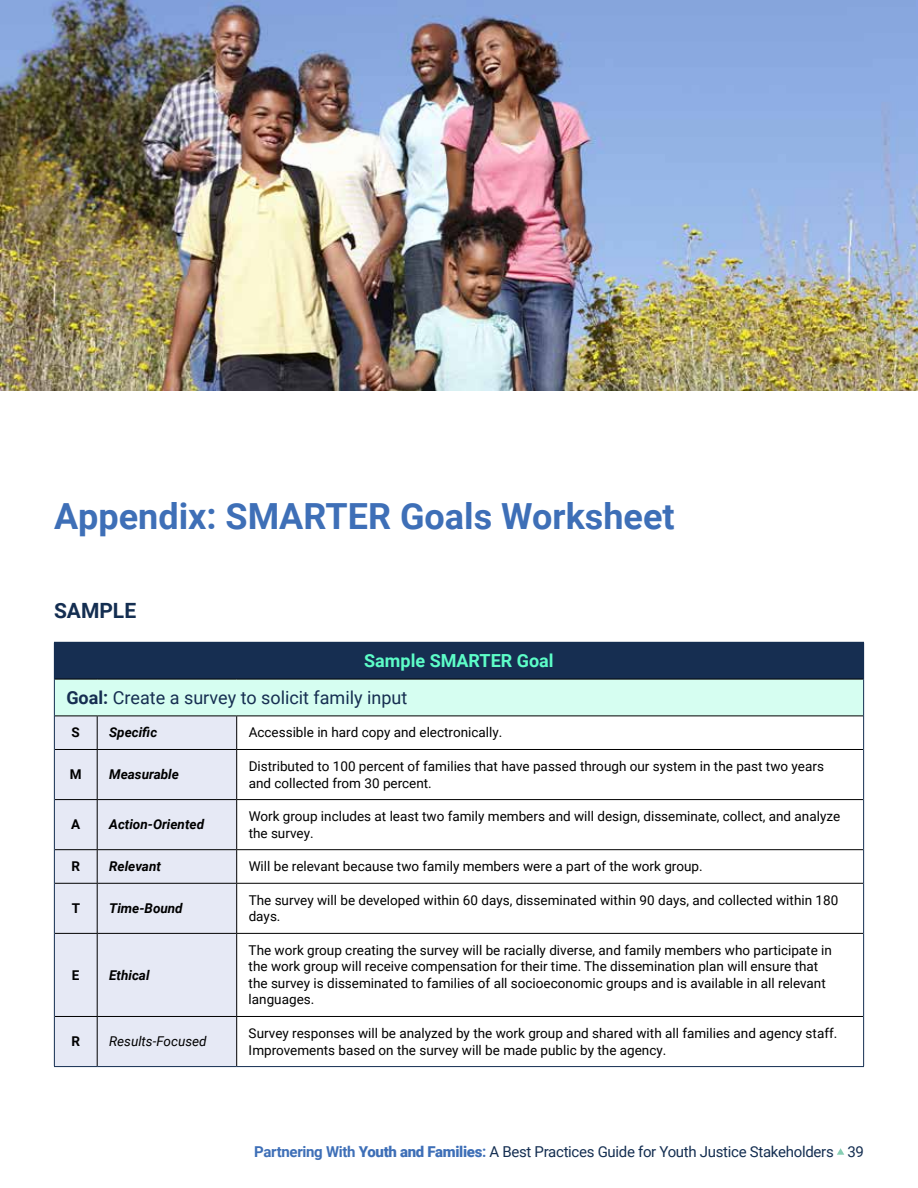
<style>
.page{position:relative;width:918px;height:1188px;background:#fff}
.page>*{position:absolute;margin:0;border:0;box-sizing:border-box;transform-origin:0 0}
.t1{font:700 36px "Roboto";color:#3e6fb7}
.t2{font:700 21px "Roboto";color:#142e51}
.t3{font:18px "Roboto";color:#162e51}
.t4{font:700 18px "Roboto";color:#5dfdc8}
.t5{font:15px "Roboto";letter-spacing:-.02em;color:#142e51}
.t6{font:13.5px/16.5px "Roboto";color:#000}
.t7{font:italic 700 13.5px "Roboto";color:#000}
.t8{font:italic 13.5px "Roboto";color:#000}
.t9{font:700 13.5px "Roboto";color:#000}
.s1{font-weight:700}
.s2{font-weight:700;color:#3e6fb7}
.s3{font-weight:900;color:#3e6fb7}
</style>
<div class="page">
<div style="left:54px;top:642px;width:810px;height:37px;background:#162e51"></div>
<div style="left:54px;top:679px;width:810px;height:37px;background:#d6fef1"></div>
<div style="left:54px;top:716px;width:43px;height:33px;background:#e6e9f5"></div>
<div style="left:97px;top:716px;width:140px;height:33px;background:#e6e9f5"></div>
<div style="left:54px;top:749px;width:43px;height:51px;background:#e6e9f5"></div>
<div style="left:97px;top:749px;width:140px;height:51px;background:#e6e9f5"></div>
<div style="left:54px;top:800px;width:43px;height:50px;background:#e6e9f5"></div>
<div style="left:97px;top:800px;width:140px;height:50px;background:#e6e9f5"></div>
<div style="left:54px;top:850px;width:43px;height:33px;background:#e6e9f5"></div>
<div style="left:97px;top:850px;width:140px;height:33px;background:#e6e9f5"></div>
<div style="left:54px;top:883px;width:43px;height:50px;background:#e6e9f5"></div>
<div style="left:97px;top:883px;width:140px;height:50px;background:#e6e9f5"></div>
<div style="left:54px;top:933px;width:43px;height:83px;background:#e6e9f5"></div>
<div style="left:97px;top:933px;width:140px;height:83px;background:#e6e9f5"></div>
<div style="left:54px;top:1016px;width:43px;height:51px;background:#e6e9f5"></div>
<div style="left:97px;top:1016px;width:140px;height:51px;background:#e6e9f5"></div>
<hr style="left:55px;top:679px;width:42px;height:1px;background:#000">
<hr style="left:97px;top:679px;width:140px;height:1px;background:#000">
<hr style="left:237px;top:679px;width:626px;height:1px;background:#000">
<hr style="left:55px;top:716px;width:42px;height:1px;background:#000">
<hr style="left:97px;top:716px;width:140px;height:1px;background:#000">
<hr style="left:97px;top:716px;width:1px;height:33px;background:#000">
<hr style="left:237px;top:716px;width:626px;height:1px;background:#000">
<hr style="left:236px;top:716px;width:1px;height:33px;background:#000">
<hr style="left:55px;top:749px;width:42px;height:1px;background:#000">
<hr style="left:97px;top:749px;width:140px;height:1px;background:#000">
<hr style="left:97px;top:750px;width:1px;height:49px;background:#000">
<hr style="left:237px;top:749px;width:626px;height:1px;background:#000">
<hr style="left:236px;top:750px;width:1px;height:49px;background:#000">
<hr style="left:55px;top:799px;width:42px;height:1px;background:#000">
<hr style="left:97px;top:799px;width:140px;height:1px;background:#000">
<hr style="left:97px;top:800px;width:1px;height:49px;background:#000">
<hr style="left:237px;top:799px;width:626px;height:1px;background:#000">
<hr style="left:236px;top:800px;width:1px;height:49px;background:#000">
<hr style="left:55px;top:849px;width:42px;height:1px;background:#000">
<hr style="left:97px;top:849px;width:140px;height:1px;background:#000">
<hr style="left:97px;top:850px;width:1px;height:33px;background:#000">
<hr style="left:237px;top:849px;width:626px;height:1px;background:#000">
<hr style="left:236px;top:850px;width:1px;height:33px;background:#000">
<hr style="left:55px;top:883px;width:42px;height:1px;background:#000">
<hr style="left:97px;top:883px;width:140px;height:1px;background:#000">
<hr style="left:97px;top:884px;width:1px;height:49px;background:#000">
<hr style="left:237px;top:883px;width:626px;height:1px;background:#000">
<hr style="left:236px;top:884px;width:1px;height:49px;background:#000">
<hr style="left:55px;top:933px;width:42px;height:1px;background:#000">
<hr style="left:97px;top:933px;width:140px;height:1px;background:#000">
<hr style="left:97px;top:934px;width:1px;height:82px;background:#000">
<hr style="left:237px;top:933px;width:626px;height:1px;background:#000">
<hr style="left:236px;top:934px;width:1px;height:82px;background:#000">
<hr style="left:55px;top:1016px;width:42px;height:1px;background:#000">
<hr style="left:97px;top:1016px;width:140px;height:1px;background:#000">
<hr style="left:97px;top:1017px;width:1px;height:49px;background:#000">
<hr style="left:237px;top:1016px;width:626px;height:1px;background:#000">
<hr style="left:236px;top:1017px;width:1px;height:49px;background:#000">
<hr style="left:54px;top:679px;width:1px;height:37px;background:#142e51">
<hr style="left:863px;top:679px;width:1px;height:37px;background:#142e51">
<hr style="left:54px;top:716px;width:1px;height:33px;background:#142e51">
<hr style="left:863px;top:716px;width:1px;height:33px;background:#142e51">
<hr style="left:54px;top:749px;width:1px;height:51px;background:#142e51">
<hr style="left:863px;top:749px;width:1px;height:51px;background:#142e51">
<hr style="left:54px;top:800px;width:1px;height:50px;background:#142e51">
<hr style="left:863px;top:800px;width:1px;height:50px;background:#142e51">
<hr style="left:54px;top:850px;width:1px;height:33px;background:#142e51">
<hr style="left:863px;top:850px;width:1px;height:33px;background:#142e51">
<hr style="left:54px;top:883px;width:1px;height:50px;background:#142e51">
<hr style="left:863px;top:883px;width:1px;height:50px;background:#142e51">
<hr style="left:54px;top:933px;width:1px;height:83px;background:#142e51">
<hr style="left:863px;top:933px;width:1px;height:83px;background:#142e51">
<hr style="left:54px;top:1016px;width:1px;height:50px;background:#142e51">
<hr style="left:863px;top:1016px;width:1px;height:50px;background:#142e51">
<hr style="left:54px;top:1066px;width:43px;height:1px;background:#142e51">
<hr style="left:97px;top:1066px;width:140px;height:1px;background:#142e51">
<hr style="left:237px;top:1066px;width:627px;height:1px;background:#142e51">
<img style="left:0;top:0;width:918px;height:391px">
<svg style="left:837px;top:1148px;width:7px;height:7px"></svg>
<h1 class="t1" style="left:54px;top:491px;width:622px">Appendix: SMARTER Goals Worksheet</h1>
<p class="t2" style="left:54px;top:596px;width:84px">SAMPLE</p>
<p class="t4" style="left:364px;top:648px;width:191px">Sample SMARTER Goal</p>
<p class="t3" style="left:66px;top:685px;width:342px"><span class="s1">Goal:</span> Create a survey to solicit family input</p>
<p class="t9" style="left:72px;top:723px;width:10px">S</p>
<p class="t7" style="left:109px;top:723px;width:50px">Specific</p>
<p class="t6" style="left:249px;top:724px;width:255px">Accessible in hard copy and electronically.</p>
<p class="t9" style="left:70px;top:765px;width:13px">M</p>
<p class="t7" style="left:109px;top:765px;width:71px">Measurable</p>
<p class="t6" style="left:249px;top:758px;width:577px">Distributed to 100 percent of families that have passed through our system in the past two years and collected from 30 percent.</p>
<p class="t9" style="left:71px;top:815px;width:11px">A</p>
<p class="t7" style="left:109px;top:815px;width:96px">Action-Oriented</p>
<p class="t6" style="left:249px;top:808px;width:593px">Work group includes at least two family members and will design, disseminate, collect, and analyze the survey.</p>
<p class="t9" style="left:71px;top:857px;width:10px">R</p>
<p class="t7" style="left:109px;top:857px;width:53px">Relevant</p>
<p class="t6" style="left:249px;top:858px;width:455px">Will be relevant because two family members were a part of the work group.</p>
<p class="t9" style="left:72px;top:899px;width:10px">T</p>
<p class="t7" style="left:109px;top:899px;width:75px">Time-Bound</p>
<p class="t6" style="left:249px;top:891px;width:591px">The survey will be developed within 60 days, disseminated within 90 days, and collected within 180 days.</p>
<p class="t9" style="left:72px;top:965px;width:9px">E</p>
<p class="t7" style="left:109px;top:965px;width:42px">Ethical</p>
<p class="t6" style="left:249px;top:941px;width:585px">The work group creating the survey will be racially diverse, and family members who participate in the work group will receive compensation for their time. The dissemination plan will ensure that the survey is disseminated to families of all socioeconomic groups and is available in all relevant languages.</p>
<p class="t9" style="left:71px;top:1032px;width:10px">R</p>
<p class="t8" style="left:109px;top:1032px;width:99px">Results-Focused</p>
<p class="t6" style="left:249px;top:1025px;width:590px">Survey responses will be analyzed by the work group and shared with all families and agency staff.<br>Improvements based on the survey will be made public by the agency.</p>
<p class="t5" style="left:254px;top:1141px;width:611px"><span class="s2">Partnering With</span> <span class="s3">Youth and Families</span><span class="s2">:</span> A Best Practices Guide for Youth Justice Stakeholders 39</p>
</div>
